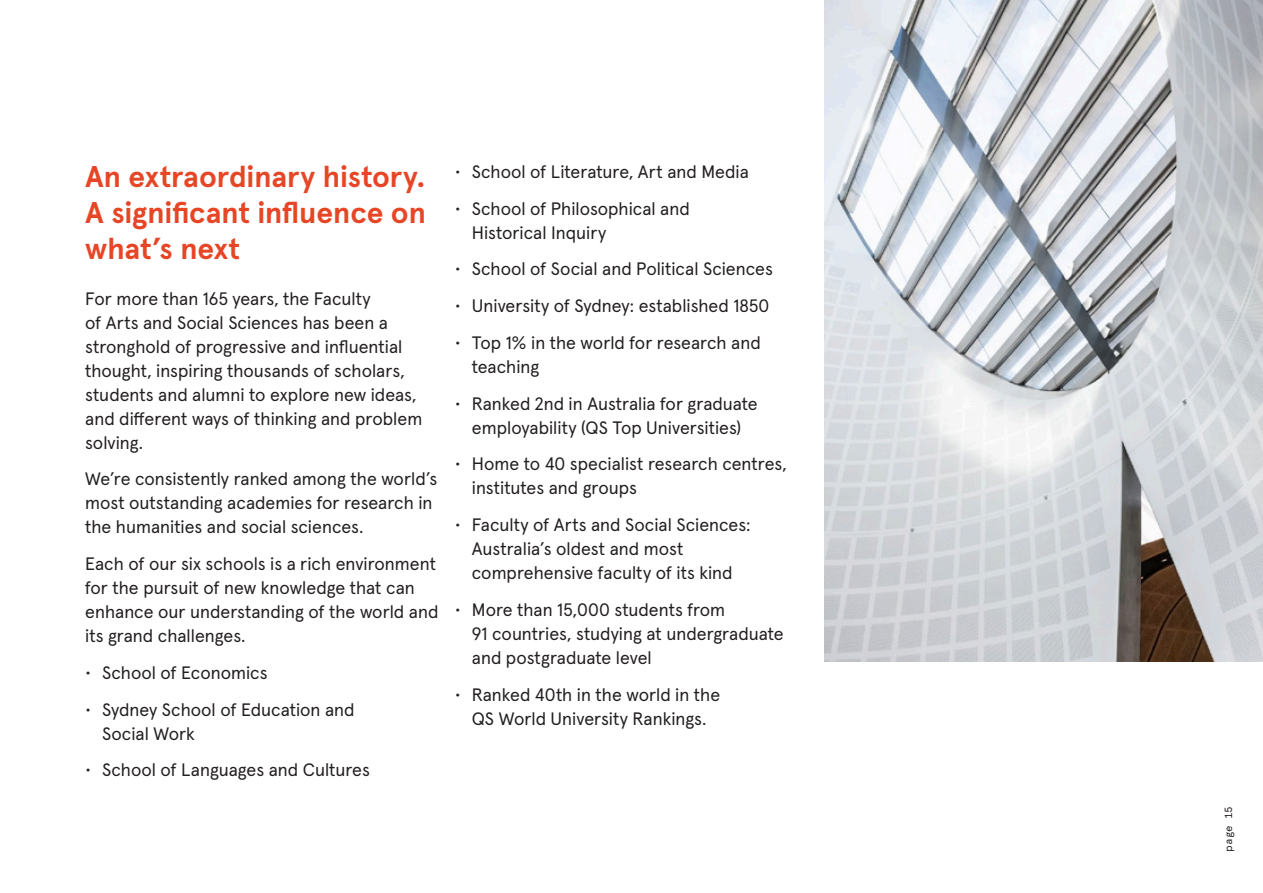
<style>
.page{position:relative;width:1263px;height:893px;background:#fff}
.page>*{position:absolute;margin:0;border:0;box-sizing:border-box;transform-origin:0 0}
.sub_header{font:700 30px/36px "Apercu Pro";letter-spacing:-.005em;color:#e64626;text-align:justify}
.body_copy{font:18px/24px "Apercu Pro";color:#231f20}
.t1{font:10.5px "Apercu Mono Pro";color:#231f20}
</style>
<div class="page">
<img style="left:825px;top:0;width:438px;height:661px">
<p class="sub_header" style="left:85px;top:157px;width:342px">An extraordinary history.<br>A significant influence on what’s next</p>
<p class="body_copy" style="left:85px;top:285px;width:339px">For more than 165 years, the Faculty<br>of Arts and Social Sciences has been a stronghold of progressive and influential thought, inspiring thousands of scholars, students and alumni to explore new ideas, and different ways of thinking and problem solving.</p>
<p class="body_copy" style="left:85px;top:466px;width:354px">We’re consistently ranked among the world’s most outstanding academies for research in the humanities and social sciences.</p>
<p class="body_copy" style="left:85px;top:550px;width:355px">Each of our six schools is a rich environment for the pursuit of new knowledge that can enhance our understanding of the world and its grand challenges.</p>
<p class="body_copy" style="left:85px;top:659px;width:184px">• School of Economics</p>
<p class="body_copy" style="left:102px;top:696px;width:254px;text-indent:-17px">• Sydney School of Education and<br>Social Work</p>
<p class="body_copy" style="left:85px;top:757px;width:286px">• School of Languages and Cultures</p>
<p class="body_copy" style="left:455px;top:158px;width:295px">• School of Literature, Art and Media</p>
<p class="body_copy" style="left:472px;top:195px;width:219px;text-indent:-17px">• School of Philosophical and<br>Historical Inquiry</p>
<p class="body_copy" style="left:455px;top:256px;width:320px">• School of Social and Political Sciences</p>
<p class="body_copy" style="left:455px;top:292px;width:316px">• University of Sydney: established 1850</p>
<p class="body_copy" style="left:472px;top:329px;width:290px;text-indent:-17px">• Top 1% in the world for research and teaching</p>
<p class="body_copy" style="left:455px;top:390px;width:304px;text-align:center">• Ranked 2nd in Australia for graduate employability (QS Top Universities)</p>
<p class="body_copy" style="left:472px;top:451px;width:316px;text-indent:-17px">• Home to 40 specialist research centres, institutes and groups</p>
<p class="body_copy" style="left:472px;top:511px;width:280px;text-indent:-17px">• Faculty of Arts and Social Sciences:<br>Australia’s oldest and most comprehensive faculty of its kind</p>
<p class="body_copy" style="left:472px;top:596px;width:313px;text-indent:-17px">• More than 15,000 students from<br>91 countries, studying at undergraduate and postgraduate level</p>
<p class="body_copy" style="left:455px;top:681px;width:267px;text-align:center">• Ranked 40th in the world in the<br>QS World University Rankings.</p>
<p class="t1" style="left:1220px;top:851px;width:47px;rotate:-90deg">page 15</p>
</div>
